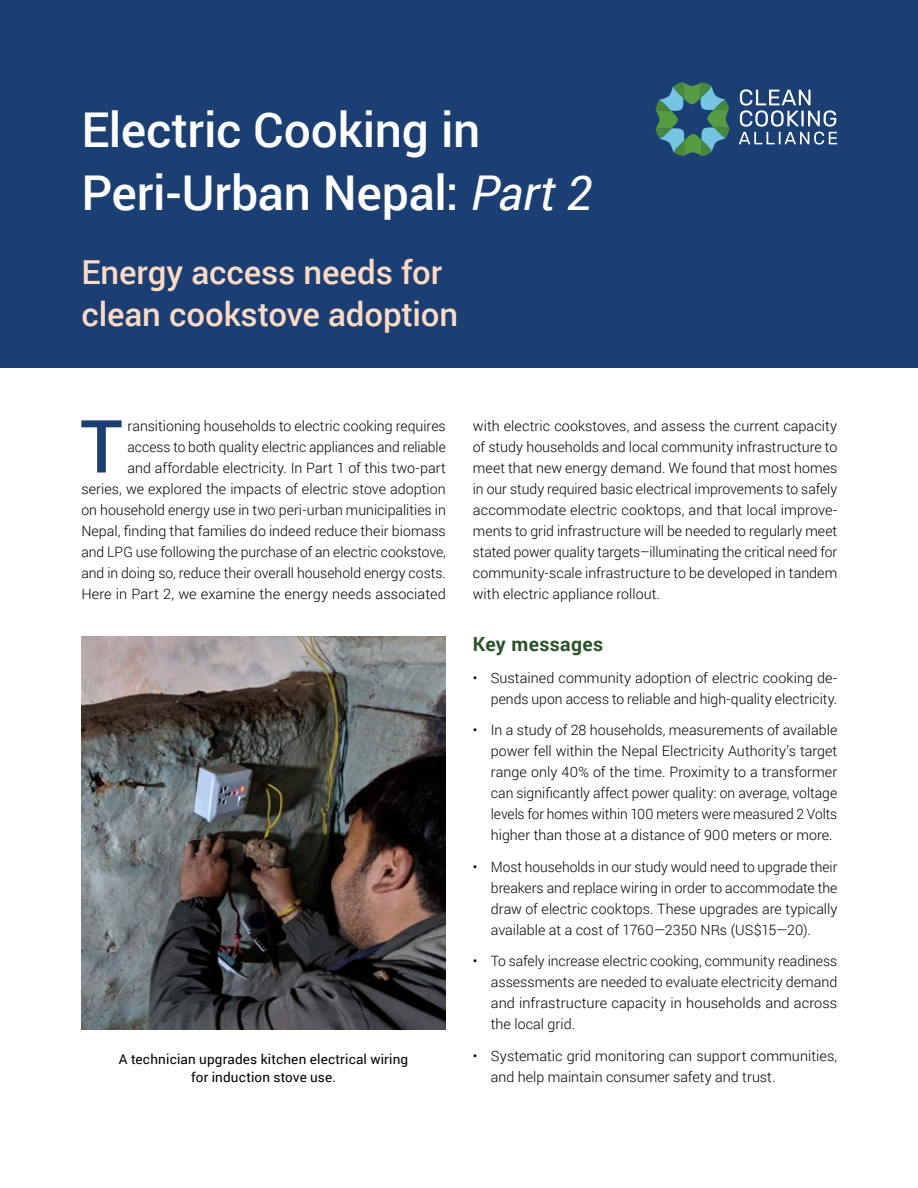
<style>
.page{position:relative;width:918px;height:1188px;background:#fff}
.page>*{position:absolute;margin:0;border:0;box-sizing:border-box;transform-origin:0 0}
.t1{font:500 73.35px "Roboto";color:#1b3f73}
.t2{font:500 48px/63px "Roboto";letter-spacing:-.005em;color:#fff}
.t3{font:500 33px/42px "Roboto";letter-spacing:-.005em;color:#fddac4}
.t4{font:700 19.5px "Roboto";letter-spacing:.02em;color:#295428}
.t5{font:300 14.25px/21px "Roboto";color:#000;text-align:justify}
.t6{font:13.5px/18px "Roboto";letter-spacing:.015em;color:#000;text-align:center}
.s1{font-weight:400;font-style:italic}
</style>
<div class="page">
<img style="left:81px;top:637px;width:365px;height:392px">
<div style="left:0;top:0;width:918px;height:368px;background:#1b3f73"></div>
<svg style="left:656px;top:82px;width:74px;height:74px"></svg>
<svg style="left:739px;top:89px;width:98px;height:56px"></svg>
<h2 class="t2" style="left:81px;top:97px;width:513px">Electric Cooking in<br>Peri-Urban Nepal: <span class="s1">Part 2</span></h2>
<h3 class="t3" style="left:81px;top:249px;width:378px">Energy access needs for clean cookstove adoption</h3>
<p class="t5" style="left:81px;top:414px;width:366px;text-align:right">ransitioning households to electric cooking requires access to both quality electric appliances and reliable<br>and affordable electricity. In Part 1 of this two-part<br>series, we explored the impacts of electric stove adoption on household energy use in two peri-urban municipalities in Nepal, finding that families do indeed reduce their biomass and LPG use following the purchase of an electric cookstove, and in doing so, reduce their overall household energy costs.<br>Here in Part 2, we examine the energy needs associated</p>
<h1 class="t1" style="left:80px;top:395px;width:44px">T</h1>
<p class="t6" style="left:119px;top:1050px;width:291px">A technician upgrades kitchen electrical wiring for induction stove use.</p>
<p class="t5" style="left:473px;top:414px;width:366px">with electric cookstoves, and assess the current capacity of study households and local community infrastructure to meet that new energy demand. We found that most homes in our study required basic electrical improvements to safely accommodate electric cooktops, and that local improve&shy;ments to grid infrastructure will be needed to regularly meet stated power quality targets–illuminating the critical need for community-scale infrastructure to be developed in tandem with electric appliance rollout.</p>
<h3 class="t4" style="left:473px;top:630px;width:132px">Key messages</h3>
<p class="t5" style="left:473px;top:666px;width:366px;text-align:right">• Sustained community adoption of electric cooking de&shy;pends upon access to reliable and high-quality electricity.</p>
<p class="t5" style="left:491px;top:719px;width:348px;text-indent:-18px">• In a study of 28 households, measurements of available power fell within the Nepal Electricity Authority’s target range only 40% of the time. Proximity to a transformer can significantly affect power quality: on average, voltage levels for homes within 100 meters were measured 2 Volts higher than those at a distance of 900 meters or more.</p>
<p class="t5" style="left:491px;top:855px;width:348px;text-indent:-18px">• Most households in our study would need to upgrade their breakers and replace wiring in order to accommodate the draw of electric cooktops. These upgrades are typically available at a cost of 1760—2350 NRs (US$15—20).</p>
<p class="t5" style="left:491px;top:950px;width:348px;text-indent:-18px">• To safely increase electric cooking, community readiness assessments are needed to evaluate electricity demand and infrastructure capacity in households and across the local grid.</p>
<p class="t5" style="left:491px;top:1044px;width:348px;text-indent:-18px">• Systematic grid monitoring can support communities, and help maintain consumer safety and trust.</p>
</div>
